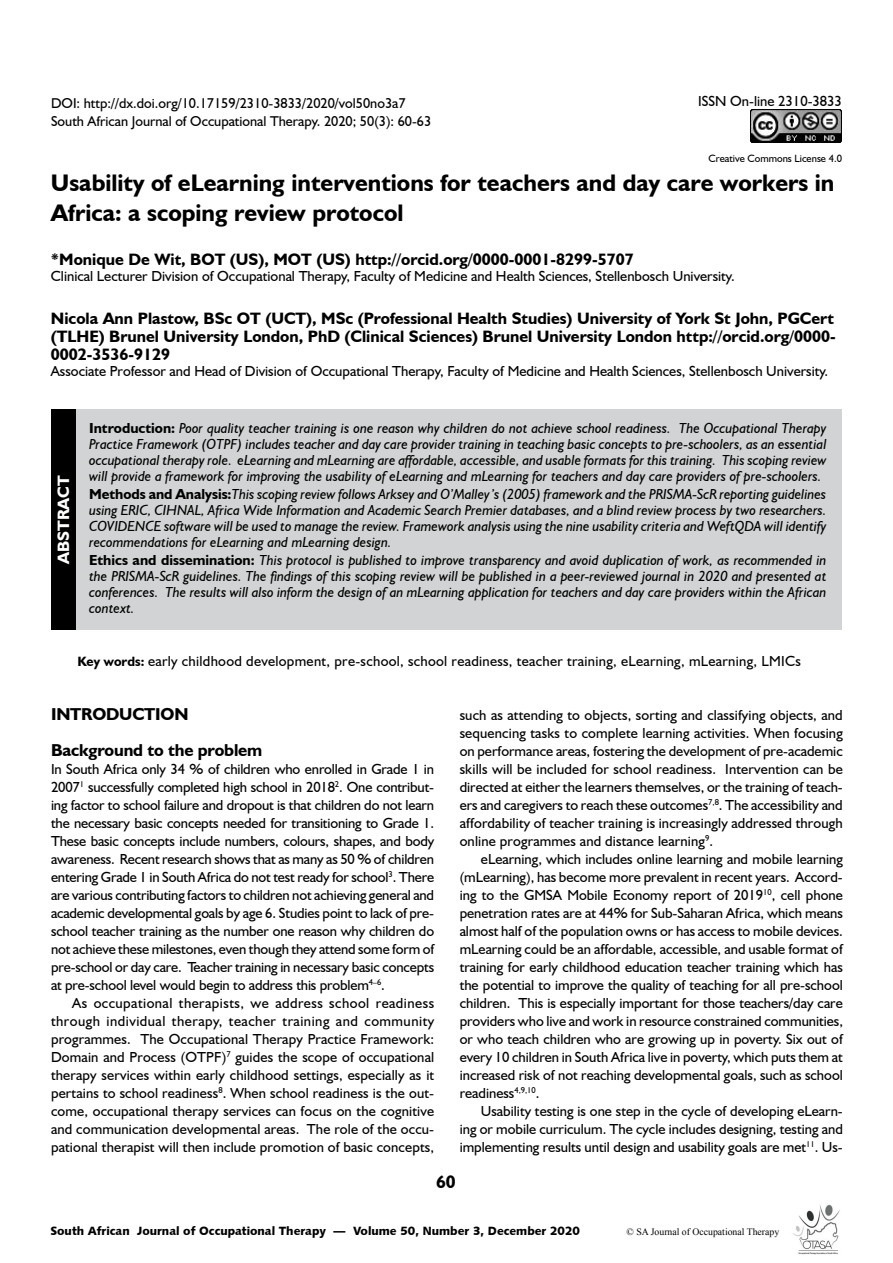
<style>
.page{position:relative;width:893px;height:1263px;background:#fff}
.page>*{position:absolute;margin:0;border:0;box-sizing:border-box;transform-origin:0 0}
.t1{font:700 24px/30px "Humanist 521 BT";color:#000}
.t2{font:700 18px "Humanist 521 BT";color:#000}
.t3{font:700 17.25px/36px "Humanist 521 BT";letter-spacing:-.01em;color:#000}
.t4{font:700 16.5px/18px "Humanist 521 BT";color:#000;text-align:justify}
.t5{font:700 16.5px "Humanist 521 BT";color:#fff}
.t6{font:14.55px/18px "Humanist 521 BT";color:#000;text-align:justify}
.t7{font:italic 14.55px/16px "Humanist 521 BT";color:#000;text-align:justify}
.t8{font:14.55px "Humanist 521 BT";letter-spacing:.02em;color:#000}
.t9{font:14.25px/18px "Humanist 521 BT";color:#000}
.t10{font:12px "Humanist 531 BT Black A";color:#000}
.t11{font:10.5px "Humanist 521 BT";color:#000}
.t12{font:9.75px "Times New Roman";color:#000}
.s1{font-weight:700;font-style:normal}
.s2{font-weight:700;font-size:13.5px}
</style>
<div class="page">
<img style="left:793px;top:1204px;width:47px;height:50px">
<img style="left:750px;top:109px;width:92px;height:33px">
<div style="left:51px;top:410px;width:791px;height:220px;background:#d1d3d4"></div>
<div style="left:51px;top:410px;width:24px;height:220px;background:#000"></div>
<p class="t9" style="left:51px;top:94px;width:382px">DOI: http://dx.doi.org/10.17159/2310-3833/2020/vol50no3a7<br>South African Journal of Occupational Therapy. 2020; 50(3): 60-63</p>
<p class="t6" style="left:698px;top:92px;width:145px">ISSN On-line 2310-3833</p>
<p class="t11" style="left:708px;top:152px;width:135px">Creative Commons License 4.0</p>
<h1 class="t1" style="left:51px;top:168px;width:785px">Usability of eLearning interventions for teachers and day care workers in<br>Africa: a scoping review protocol</h1>
<p class="t4" style="left:51px;top:250px;width:584px">*Monique De Wit, BOT (US), MOT (US) http://orcid.org/0000-0001-8299-5707</p>
<p class="t6" style="left:51px;top:266px;width:685px">Clinical Lecturer Division of Occupational Therapy, Faculty of Medicine and Health Sciences, Stellenbosch University.</p>
<p class="t4" style="left:51px;top:309px;width:786px">Nicola Ann Plastow, BSc OT (UCT), MSc (Professional Health Studies) University of York St John, PGCert (TLHE) Brunel University London, PhD (Clinical Sciences) Brunel University London http://orcid.org/0000- 0002-3536-9129</p>
<p class="t6" style="left:51px;top:362px;width:779px">Associate Professor and Head of Division of Occupational Therapy, Faculty of Medicine and Health Sciences, Stellenbosch University.</p>
<p class="t5" style="left:53px;top:564px;width:90px;rotate:-90deg">ABSTRACT</p>
<p class="t7" style="left:89px;top:419px;width:739px"><span class="s1">Introduction:</span> Poor quality teacher training is one reason why children do not achieve school readiness. The Occupational Therapy Practice Framework (OTPF) includes teacher and day care provider training in teaching basic concepts to pre-schoolers, as an essential occupational therapy role. eLearning and mLearning are affordable, accessible, and usable formats for this training. This scoping review will provide a framework for improving the usability of eLearning and mLearning for teachers and day care providers of pre-schoolers.</p>
<p class="t7" style="left:89px;top:485px;width:739px"><span class="s1">Methods and Analysis:</span>This scoping review follows Arksey and O’Malley’s (2005) framework and the PRISMA-ScR reporting guidelines using ERIC, CIHNAL, Africa Wide Information and Academic Search Premier databases, and a blind review process by two researchers.<br>COVIDENCE software will be used to manage the review. Framework analysis using the nine usability criteria and WeftQDA will identify recommendations for eLearning and mLearning design.</p>
<p class="t7" style="left:89px;top:552px;width:739px"><span class="s1">Ethics and dissemination:</span> This protocol is published to improve transparency and avoid duplication of work, as recommended in the PRISMA-ScR guidelines. The findings of this scoping review will be published in a peer-reviewed journal in 2020 and presented at conferences. The results will also inform the design of an mLearning application for teachers and day care providers within the African context.</p>
<p class="t8" style="left:77px;top:652px;width:725px"><span class="s2">Key words:</span> early childhood development, pre-school, school readiness, teacher training, eLearning, mLearning, LMICs</p>
<p class="t3" style="left:51px;top:696px;width:213px">INTRODUCTION<br>Background to the problem</p>
<p class="t6" style="left:51px;top:760px;width:385px">In South Africa only 34 % of children who enrolled in Grade 1 in 2007<sup>1</sup> successfully completed high school in 2018<sup>2</sup>. One contribut&shy;ing factor to school failure and dropout is that children do not learn the necessary basic concepts needed for transitioning to Grade 1.<br>These basic concepts include numbers, colours, shapes, and body awareness. Recent research shows that as many as 50 % of children entering Grade 1 in South Africa do not test ready for school<sup>3</sup>. There are various contributing factors to children not achieving general and academic developmental goals by age 6. Studies point to lack of pre&shy;school teacher training as the number one reason why children do not achieve these milestones, even though they attend some form of pre-school or day care. Teacher training in necessary basic concepts at pre-school level would begin to address this problem<sup>4–6</sup>.</p>
<p class="t6" style="left:51px;top:994px;width:385px;text-indent:21px">As occupational therapists, we address school readiness through individual therapy, teacher training and community programmes. The Occupational Therapy Practice Framework:<br>Domain and Process (OTPF)<sup>7</sup> guides the scope of occupational therapy services within early childhood settings, especially as it pertains to school readiness<sup>8</sup>. When school readiness is the out&shy;come, occupational therapy services can focus on the cognitive and communication developmental areas. The role of the occu&shy;pational therapist will then include promotion of basic concepts,</p>
<p class="t6" style="left:460px;top:706px;width:385px">such as attending to objects, sorting and classifying objects, and sequencing tasks to complete learning activities. When focusing on performance areas, fostering the development of pre-academic skills will be included for school readiness. Intervention can be directed at either the learners themselves, or the training of teach&shy;ers and caregivers to reach these outcomes<sup>7,8</sup>. The accessibility and affordability of teacher training is increasingly addressed through online programmes and distance learning<sup>9</sup>.</p>
<p class="t6" style="left:460px;top:850px;width:385px;text-indent:21px">eLearning, which includes online learning and mobile learning (mLearning), has become more prevalent in recent years. Accord&shy;ing to the GMSA Mobile Economy report of 2019<sup>10</sup>, cell phone penetration rates are at 44% for Sub-Saharan Africa, which means almost half of the population owns or has access to mobile devices. mLearning could be an affordable, accessible, and usable format of training for early childhood education teacher training which has the potential to improve the quality of teaching for all pre-school children. This is especially important for those teachers/day care providers who live and work in resource constrained communities, or who teach children who are growing up in poverty. Six out of every 10 children in South Africa live in poverty, which puts them at increased risk of not reaching developmental goals, such as school readiness<sup>4,9,10</sup>.</p>
<p class="t6" style="left:460px;top:1102px;width:385px;text-indent:21px">Usability testing is one step in the cycle of developing eLearn&shy;ing or mobile curriculum. The cycle includes designing, testing and implementing results until design and usability goals are met<sup>11</sup>. Us-</p>
<p class="t2" style="left:436px;top:1171px;width:21px">60</p>
<p class="t10" style="left:50px;top:1223px;width:531px">South African Journal of Occupational Therapy — Volume 50, Number 3, December 2020</p>
<p class="t12" style="left:627px;top:1225px;width:154px">© SA Journal of Occupational Therapy</p>
</div>
